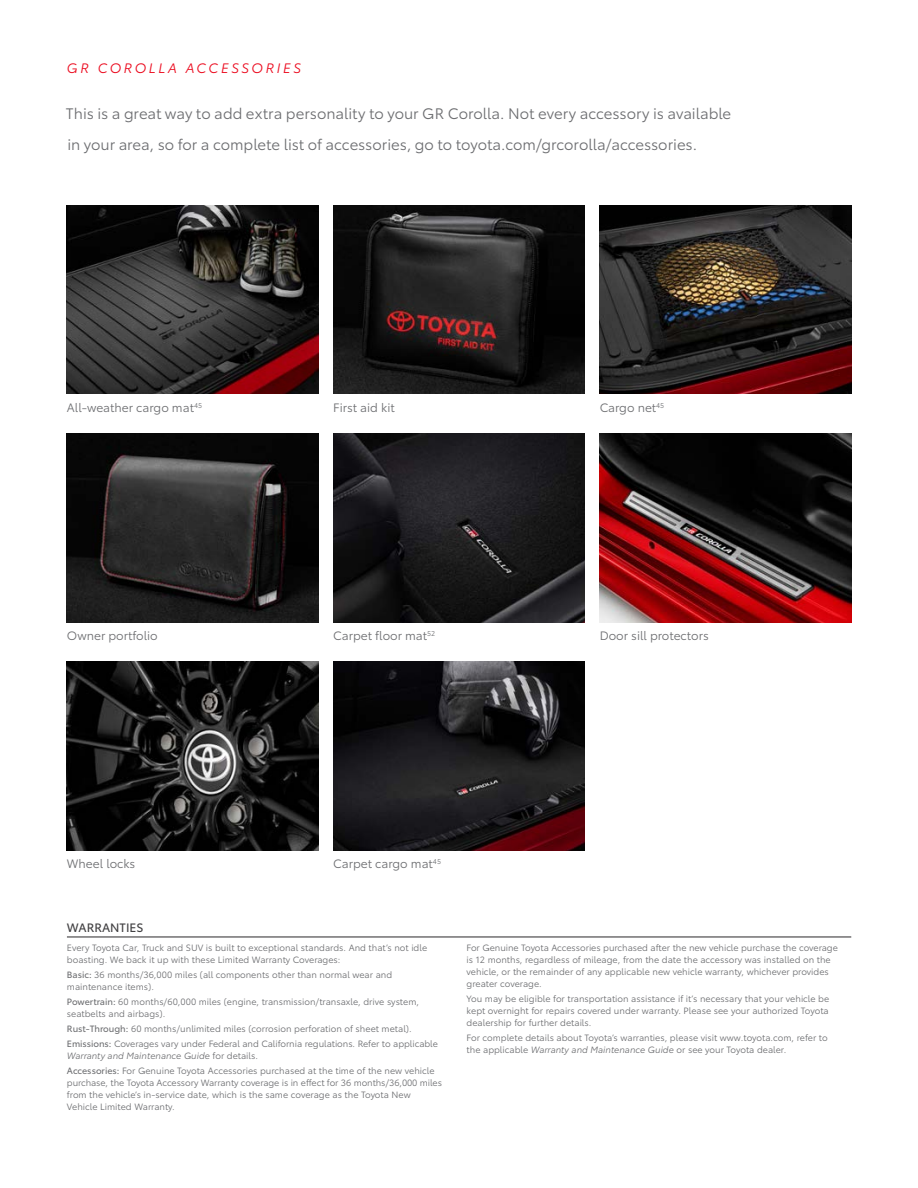
<style>
.page{position:relative;width:918px;height:1188px;background:#fff}
.page>*{position:absolute;margin:0;border:0;box-sizing:border-box;transform-origin:0 0}
.t1{font:15px/31.5px "Toyota Type";color:#6d6e71}
.t2{font:italic 13.5px "Toyota Type";letter-spacing:.2em;color:#eb0a1e}
.t3{font:12px "Toyota Type";color:#6d6e71}
.t4{font:12px "Toyota Type";color:#414042}
.t5{font:9px/12px "Toyota Type";color:#6d6e71}
.s1{font-style:inherit}
.s2{font-style:italic}
</style>
<div class="page">
<img style="left:67px;top:205px;width:251px;height:189px">
<img style="left:67px;top:434px;width:251px;height:188px">
<img style="left:67px;top:662px;width:251px;height:188px">
<img style="left:333px;top:205px;width:252px;height:189px">
<img style="left:600px;top:434px;width:251px;height:188px">
<img style="left:333px;top:662px;width:252px;height:188px">
<img style="left:333px;top:434px;width:252px;height:188px">
<img style="left:600px;top:205px;width:251px;height:189px">
<hr style="left:67px;top:936px;width:784px;height:2px;background:#414042">
<h2 class="t2" style="left:67px;top:58px;width:236px">GR COROLLA ACCESSORIES</h2>
<h1 class="t1" style="left:66px;top:97px;width:667px">This is a great way to add extra personality to your GR Corolla. Not every accessory is available in your area, so for a complete list of accessories, go to toyota.com/grcorolla/accessories.</h1>
<h3 class="t3" style="left:67px;top:399px;width:137px">All-weather cargo mat<sup>45</sup></h3>
<h3 class="t3" style="left:333px;top:399px;width:63px">First aid kit</h3>
<h3 class="t3" style="left:600px;top:399px;width:66px">Cargo net<sup>45</sup></h3>
<h3 class="t3" style="left:67px;top:627px;width:92px">Owner portfolio</h3>
<h3 class="t3" style="left:333px;top:627px;width:104px">Carpet floor mat<sup>52</sup></h3>
<h3 class="t3" style="left:600px;top:627px;width:111px">Door sill protectors</h3>
<h3 class="t3" style="left:67px;top:855px;width:70px">Wheel locks</h3>
<h3 class="t3" style="left:333px;top:855px;width:109px">Carpet cargo mat<sup>45</sup></h3>
<h3 class="t4" style="left:67px;top:919px;width:78px">WARRANTIES</h3>
<p class="t5" style="left:67px;top:941px;width:362px">Every Toyota Car, Truck and SUV is built to exceptional standards. And that’s not idle boasting. We back it up with these Limited Warranty Coverages:</p>
<p class="t5" style="left:67px;top:968px;width:327px"><span class="s1">Basic:</span> 36 months/36,000 miles (all components other than normal wear and maintenance items).</p>
<p class="t5" style="left:67px;top:995px;width:354px"><span class="s1">Powertrain:</span> 60 months/60,000 miles (engine, transmission/transaxle, drive system, seatbelts and airbags).</p>
<p class="t5" style="left:67px;top:1021px;width:373px;line-height:15px"><span class="s1">Rust-Through:</span> 60 months/unlimited miles (corrosion perforation of sheet metal).<br><span class="s1">Emissions:</span> Coverages vary under Federal and California regulations. Refer to applicable</p>
<p class="t5" style="left:67px;top:1048px;width:369px;line-height:15px"><span class="s2">Warranty and Maintenance Guide</span> for details.<br><span class="s1">Accessories:</span> For Genuine Toyota Accessories purchased at the time of the new vehicle</p>
<p class="t5" style="left:67px;top:1076px;width:377px">purchase, the Toyota Accessory Warranty coverage is in effect for 36 months/36,000 miles from the vehicle’s in-service date, which is the same coverage as the Toyota New<br>Vehicle Limited Warranty.</p>
<p class="t5" style="left:467px;top:941px;width:373px">For Genuine Toyota Accessories purchased after the new vehicle purchase the coverage is 12 months, regardless of mileage, from the date the accessory was installed on the vehicle, or the remainder of any applicable new vehicle warranty, whichever provides greater coverage.</p>
<p class="t5" style="left:467px;top:992px;width:364px;text-align:justify">You may be eligible for transportation assistance if it’s necessary that your vehicle be kept overnight for repairs covered under warranty. Please see your authorized Toyota dealership for further details.</p>
<p class="t5" style="left:467px;top:1031px;width:363px">For complete details about Toyota’s warranties, please visit www.toyota.com, refer to the applicable <span class="s2">Warranty and Maintenance Guide</span> or see your Toyota dealer.</p>
</div>
